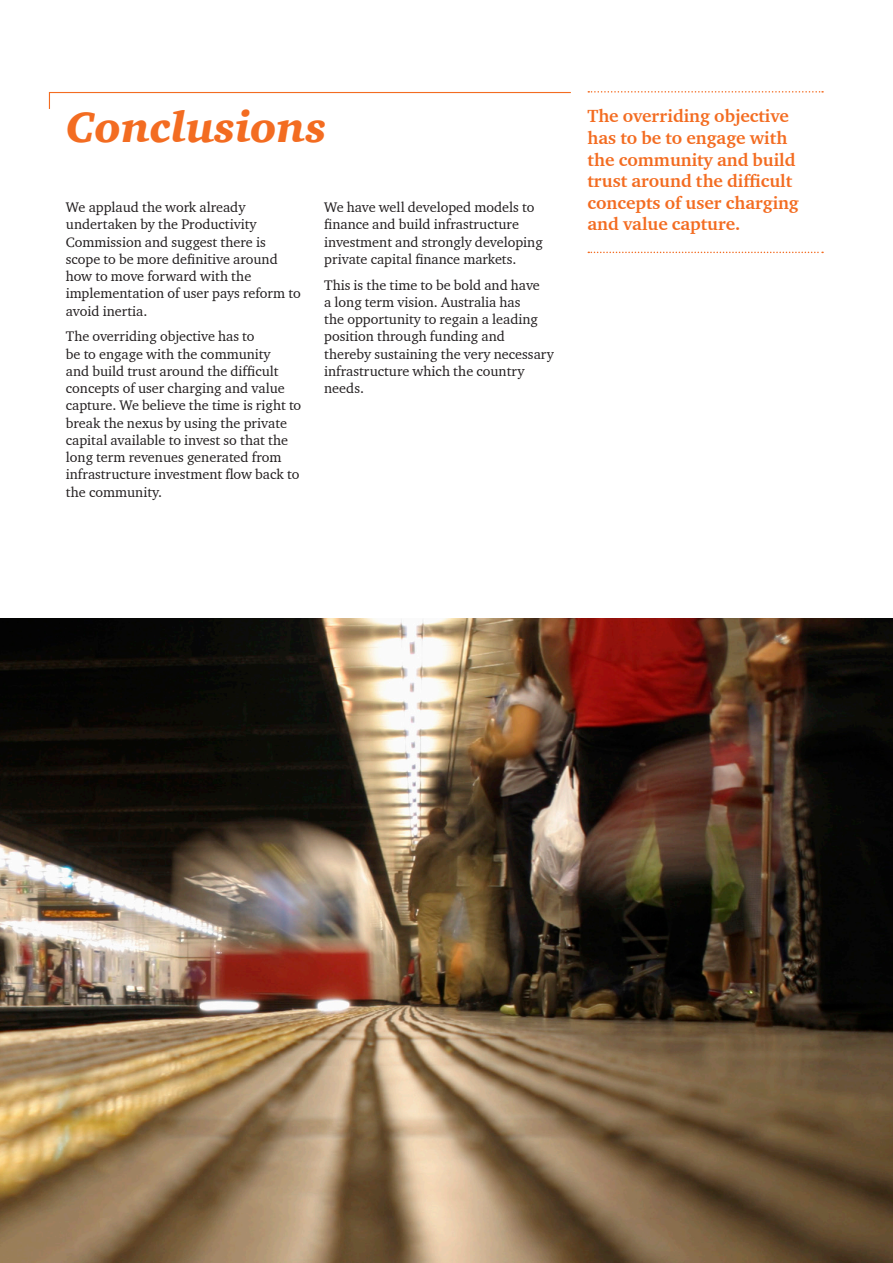
<style>
.page{position:relative;width:893px;height:1263px;background:#fff}
.page>*{position:absolute;margin:0;border:0;box-sizing:border-box;transform-origin:0 0}
.t1{font:43.5px "Charter ITC Blac Ital";color:#f36c21}
._2_Sub_Heading_Orang{font:700 18px/21.6px "Charter ITC";color:#f36c21}
.BODY_TEXT{font:14.25px/17.2px "Charter ITC";color:#231f20}
</style>
<div class="page">
<svg style="left:48px;top:92px;width:523px;height:17px"></svg>
<svg style="left:588px;top:91px;width:235px;height:2px"></svg>
<svg style="left:588px;top:252px;width:235px;height:1px"></svg>
<img style="left:0;top:619px;width:893px;height:644px">
<p class="t1" style="left:66px;top:100px;width:262px">Conclusions</p>
<p class="BODY_TEXT" style="left:66px;top:198px;width:236px">We applaud the work already undertaken by the Productivity<br>Commission and suggest there is scope to be more definitive around how to move forward with the implementation of user pays reform to avoid inertia.</p>
<p class="BODY_TEXT" style="left:66px;top:328px;width:237px">The overriding objective has to<br>be to engage with the community<br>and build trust around the difficult concepts of user charging and value capture. We believe the time is right to break the nexus by using the private capital available to invest so that the long term revenues generated from infrastructure investment flow back to the community.</p>
<p class="BODY_TEXT" style="left:324px;top:198px;width:220px">We have well developed models to finance and build infrastructure investment and strongly developing private capital finance markets.</p>
<p class="BODY_TEXT" style="left:324px;top:276px;width:231px">This is the time to be bold and have<br>a long term vision. Australia has<br>the opportunity to regain a leading position through funding and thereby sustaining the very necessary infrastructure which the country needs.</p>
<p class="_2_Sub_Heading_Orang" style="left:587px;top:105px;width:213px">The overriding objective has to be to engage with the community and build trust around the difficult concepts of user charging and value capture.</p>
</div>
